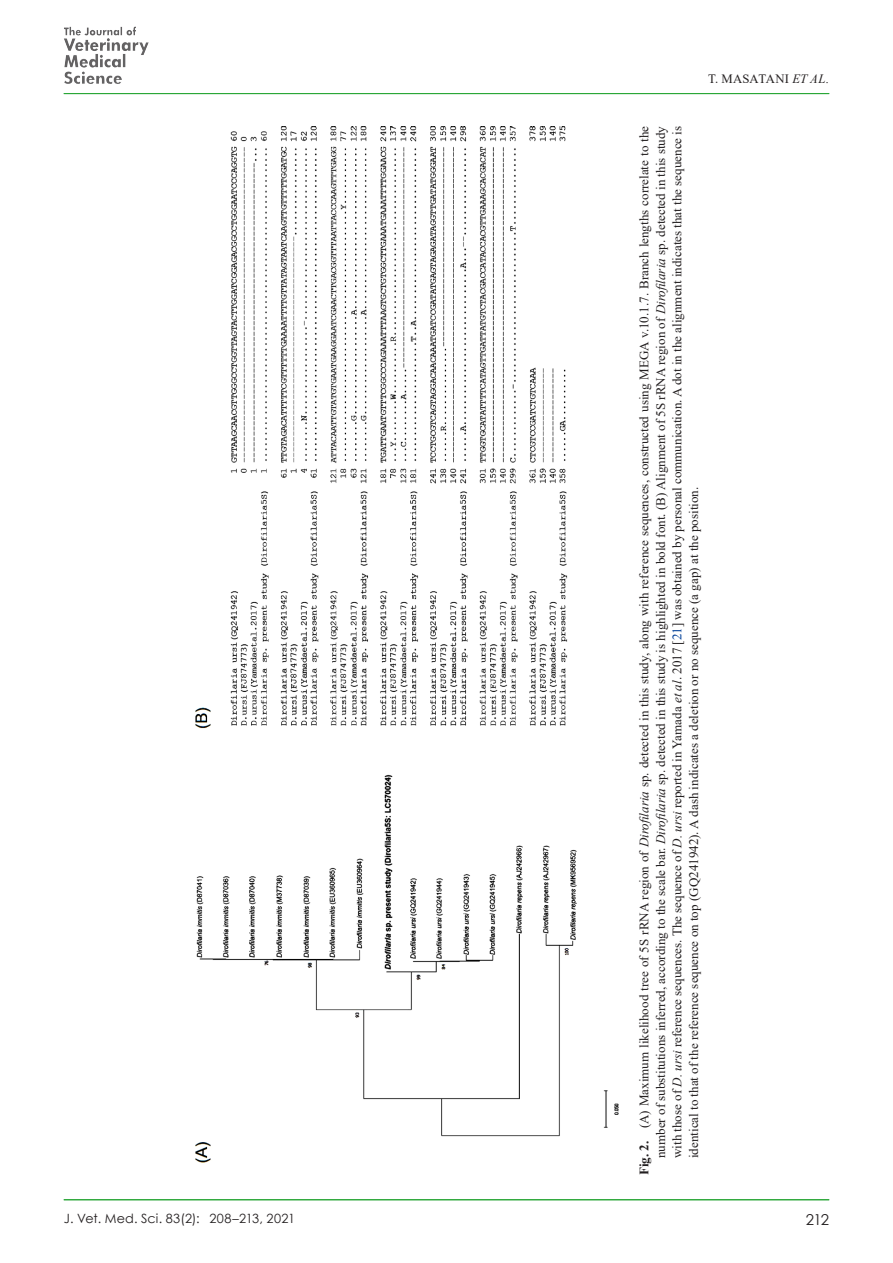
<style>
.page{position:relative;width:893px;height:1263px;background:#fff}
.page>*{position:absolute;margin:0;border:0;box-sizing:border-box;transform-origin:0 0}
.t1{font:15px "Century Gothic";color:#231f20}
.t2{font:13.05px/16.5px "Times New Roman";color:#231f20;text-align:justify}
.t3{font:12.75px "Century Gothic";letter-spacing:.015em;color:#231f20}
.t4{font:12.75px "Times New Roman";letter-spacing:.01em;color:#231f20}
.s1{font-style:italic}
.s2{font-weight:700}
.s3{color:#003f98}
</style>
<div class="page">
<img style="left:64px;top:27px;width:74px;height:24px">
<hr style="left:64px;top:93px;width:765px;height:1px;background:#2aa738">
<hr style="left:64px;top:1199px;width:765px;height:1px;background:#2aa738">
<img style="left:195px;top:126px;width:424px;height:1037px">
<p class="t4" style="left:708px;top:70px;width:123px">T. MASATANI <span class="s1">ET AL.</span></p>
<p class="t2" style="left:635px;top:1158px;width:1034px;text-indent:-17px;rotate:-90deg"><span class="s2">Fig. 2.</span> (A) Maximum likelihood tree of 5S rRNA region of <span class="s1">Dirofilaria</span> sp. detected in this study, along with reference sequences, constructed using MEGA v.10.1.7. Branch lengths correlate to the number of substitutions inferred, according to the scale bar. <span class="s1">Dirofilaria</span> sp. detected in this study is highlighted in bold font. (B) Alignment of 5S rRNA region of <span class="s1">Dirofilaria</span> sp. detected in this study with those of <span class="s1">D. ursi</span> reference sequences. The sequence of <span class="s1">D. ursi</span> reported in Yamada <span class="s1">et al</span>. 2017 [<span class="s3">21</span>] was obtained by personal communication. A dot in the alignment indicates that the sequence is identical to that of the reference sequence on top (GQ241942). A dash indicates a deletion or no sequence (a gap) at the position.</p>
<p class="t3" style="left:64px;top:1209px;width:233px">J. Vet. Med. Sci. 83(2): 208–213, 2021</p>
<p class="t1" style="left:806px;top:1209px;width:25px">212</p>
</div>
